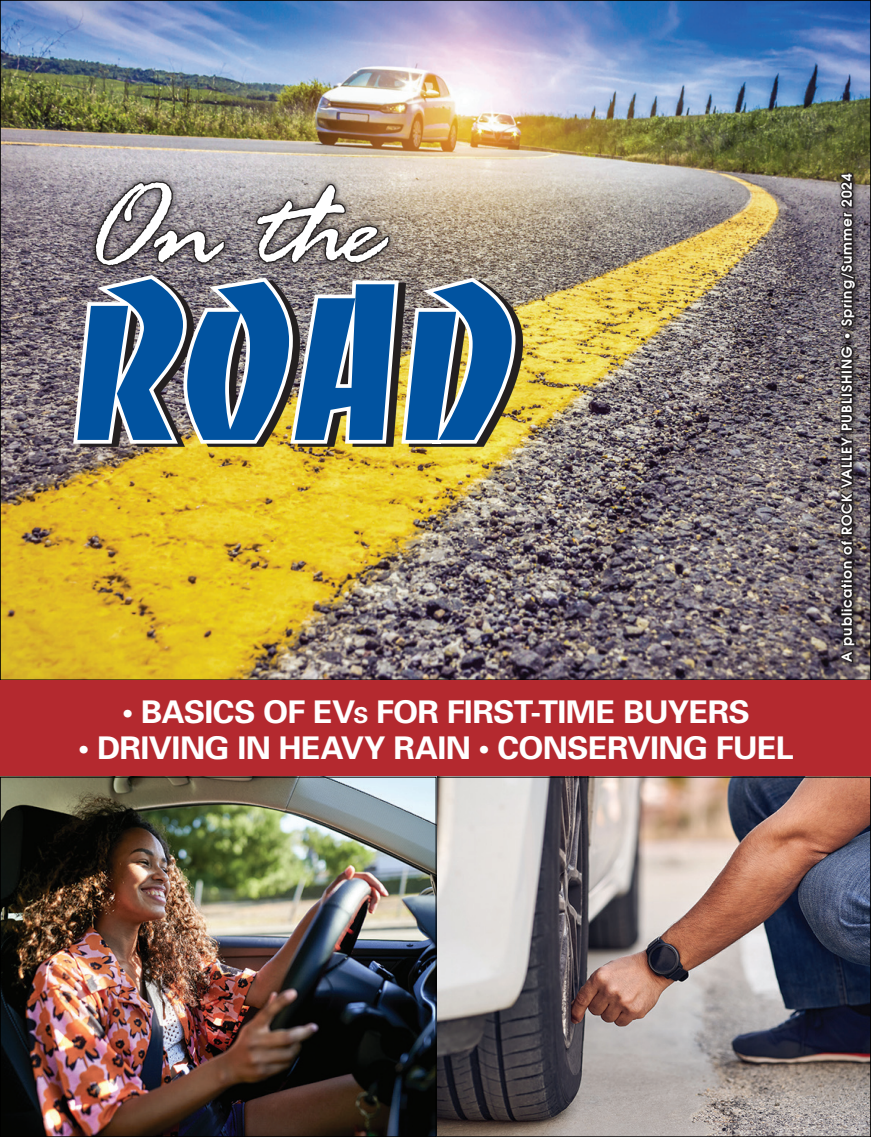
<style>
.page{position:relative;width:871px;height:1137px;background:#fff}
.page>*{position:absolute;margin:0;border:0;box-sizing:border-box;transform-origin:0 0}
.t1{font:211.25px "Banco";color:#0153a0;scale:.85 1}
.t2{font:127.5px "Rage Italic Plain";color:#fff}
.t3{font:700 31.25px "Univers";letter-spacing:-.02em;color:#fff}
.t4{font:600 13.75px "Avant Garde";letter-spacing:.07em;color:#fff}
.s1{font-size:21.88px}
</style>
<div class="page">
<img style="left:2px;top:2px;width:866px;height:676px">
<div style="left:0;top:680px;width:870px;height:96px;background:#b4292f"></div>
<img style="left:2px;top:778px;width:866px;height:356px">
<div style="left:0;top:776px;width:436px;height:360px;border:1px solid #000"></div>
<div style="left:835px;top:168px;width:28px;height:502px;background:#231f20;opacity:.75"></div>
<svg style="left:834px;top:344px;width:24px;height:320px;background:#4b4447"></svg>
<div style="left:843px;top:333px;width:7px;height:7px;border:2px solid #231f20;border-radius:50%"></div>
<svg style="left:835px;top:171px;width:22px;height:158px;background:#4c4648"></svg>
<svg style="left:88px;top:175px;width:308px;height:5px;background:#c5c0c1"></svg>
<img style="left:69px;top:180px;width:450px;height:273px">
<p class="t2" style="left:86px;top:149px;width:297px">On the</p>
<p class="t1" style="left:75px;top:255px;width:525px">ROAD</p>
<p class="t3" style="left:122px;top:693px;width:629px">• BASICS OF EV<span class="s1">s</span> FOR FIRST-TIME BUYERS</p>
<p class="t3" style="left:78px;top:728px;width:716px">• DRIVING IN HEAVY RAIN • CONSERVING FUEL</p>
<p class="t4" style="left:837px;top:661px;width:489px;rotate:-90deg">A publication of ROCK VALLEY PUBLISHING • Spring/Summer 2024</p>
</div>
